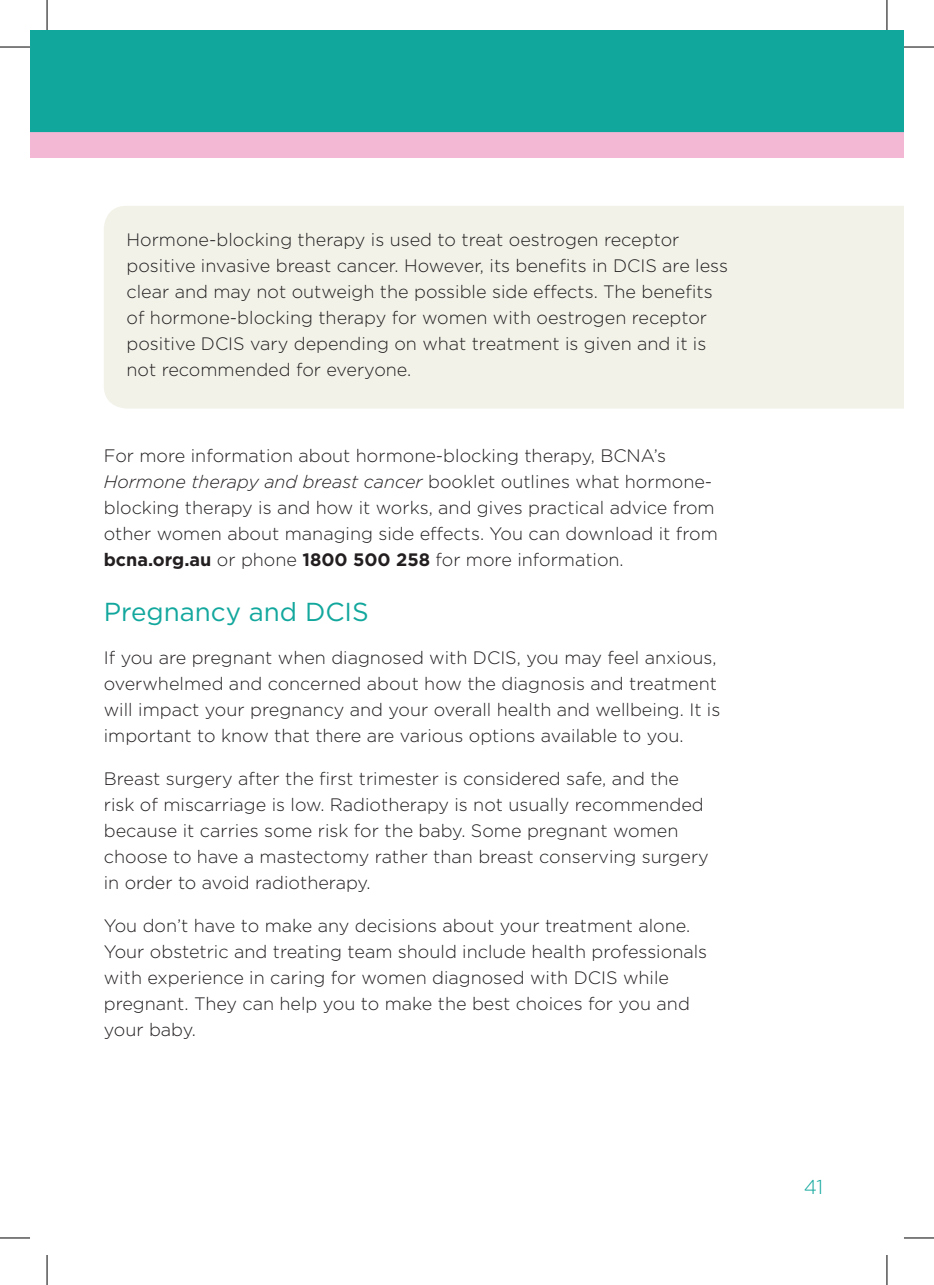
<style>
.page{position:relative;width:934px;height:1285px;background:#fff}
.page>*{position:absolute;margin:0;border:0;box-sizing:border-box;transform-origin:0 0}
.t1{font:26px "Gotham";color:#12a79d}
.t2{font:300 20px "Gotham";color:#12a79d}
.t3{font:300 18px/26px "Gotham";color:#231f20}
.s1{font-style:italic}
.s2{font-weight:700}
</style>
<div class="page">
<div style="left:30px;top:30px;width:873px;height:128px;background:#f3b8d4"></div>
<div style="left:30px;top:30px;width:873px;height:102px;background:#12a79d"></div>
<div style="left:104px;top:206px;width:799px;height:202px;background:#f2f2e9"></div>
<hr style="left:0;top:47px;width:30px;height:1px;background:#000">
<hr style="left:903px;top:47px;width:30px;height:1px;background:#000">
<hr style="left:0;top:1237px;width:30px;height:1px;background:#000">
<hr style="left:903px;top:1237px;width:30px;height:1px;background:#000">
<hr style="left:47px;top:0;width:1px;height:30px;background:#000">
<hr style="left:47px;top:1255px;width:1px;height:30px;background:#000">
<hr style="left:886px;top:0;width:1px;height:30px;background:#000">
<hr style="left:886px;top:1255px;width:1px;height:30px;background:#000">
<p class="t3" style="left:126px;top:226px;width:602px">Hormone-blocking therapy is used to treat oestrogen receptor positive invasive breast cancer. However, its benefits in DCIS are less clear and may not outweigh the possible side effects. The benefits of hormone-blocking therapy for women with oestrogen receptor positive DCIS vary depending on what treatment is given and it is not recommended for everyone.</p>
<p class="t3" style="left:104px;top:442px;width:615px">For more information about hormone-blocking therapy, BCNA’s <span class="s1">Hormone therapy and breast cancer</span> booklet outlines what hormone&shy;blocking therapy is and how it works, and gives practical advice from other women about managing side effects. You can download it from <span class="s2">bcna.org.au</span> or phone <span class="s2">1800 500 258</span> for more information.</p>
<h1 class="t1" style="left:104px;top:595px;width:266px">Pregnancy and DCIS</h1>
<p class="t3" style="left:104px;top:644px;width:617px">If you are pregnant when diagnosed with DCIS, you may feel anxious, overwhelmed and concerned about how the diagnosis and treatment will impact your pregnancy and your overall health and wellbeing. It is important to know that there are various options available to you.</p>
<p class="t3" style="left:104px;top:765px;width:606px">Breast surgery after the first trimester is considered safe, and the risk of miscarriage is low. Radiotherapy is not usually recommended because it carries some risk for the baby. Some pregnant women choose to have a mastectomy rather than breast conserving surgery in order to avoid radiotherapy.</p>
<p class="t3" style="left:104px;top:912px;width:604px">You don’t have to make any decisions about your treatment alone.<br>Your obstetric and treating team should include health professionals with experience in caring for women diagnosed with DCIS while pregnant. They can help you to make the best choices for you and your baby.</p>
<p class="t2" style="left:803px;top:1173px;width:21px">41</p>
</div>
